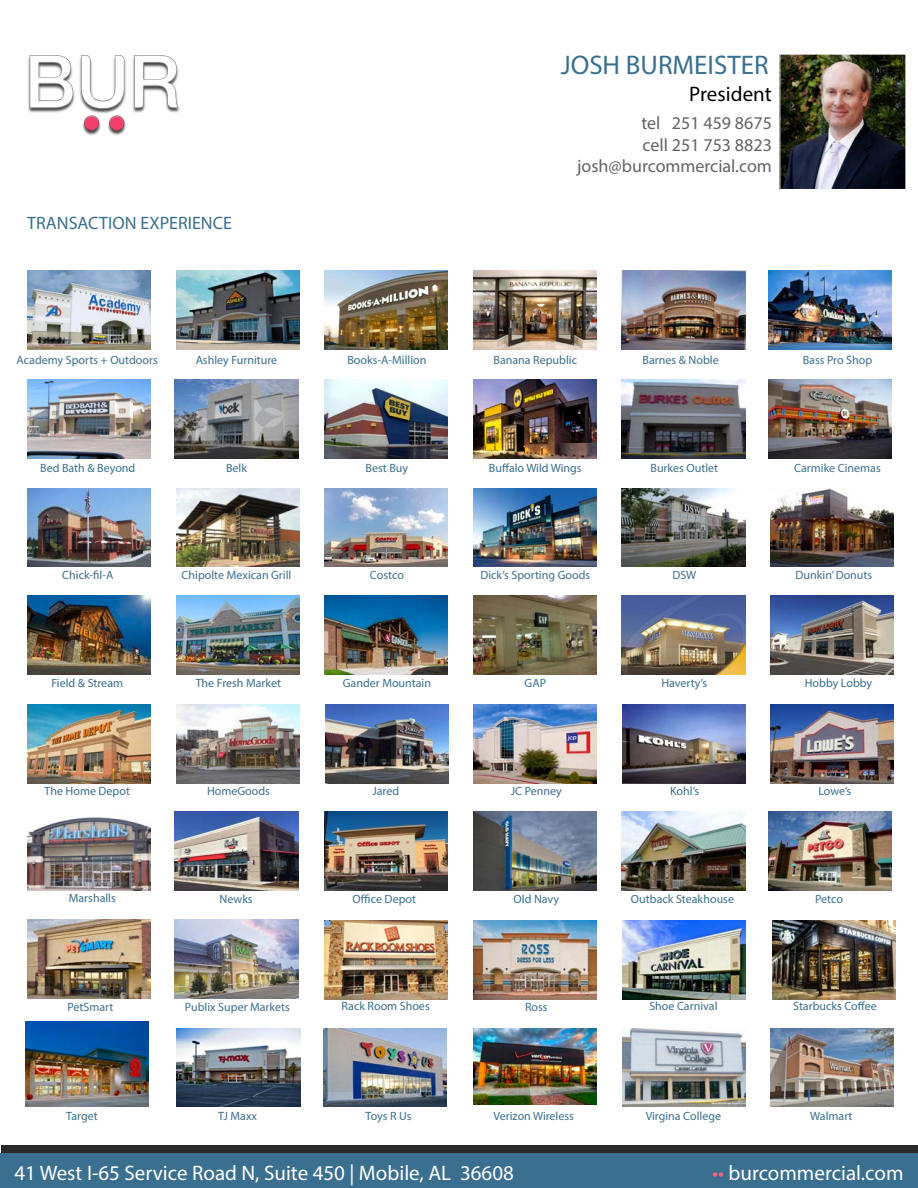
<style>
.page{position:relative;width:918px;height:1188px;background:#fff}
.page>*{position:absolute;margin:0;border:0;box-sizing:border-box;transform-origin:0 0}
.t1{font:27px "Myriad Pro";color:#3a6f8f}
.t2{font:21px "Myriad Pro";color:#fff}
.t3{font:21px "Myriad Pro";letter-spacing:.005em;color:#000}
.t4{font:18px "Myriad Pro";color:#636366}
.t5{font:18px "Myriad Pro";color:#3a6f8f}
.t6{font:12px "Myriad Pro";color:#3a6f8f}
.s1{color:#f3637c}
</style>
<div class="page">
<div style="left:1px;top:1145px;width:916px;height:9px;background:#2b292a"></div>
<div style="left:1px;top:1154px;width:917px;height:34px;background:#3a6f8f"></div>
<img style="left:782px;top:56px;width:122px;height:132px">
<div style="left:780px;top:54px;width:126px;height:136px;border:1px solid #fff"></div>
<img style="left:27px;top:271px;width:123px;height:78px">
<img style="left:176px;top:271px;width:124px;height:78px">
<img style="left:324px;top:271px;width:123px;height:78px">
<img style="left:473px;top:271px;width:124px;height:78px">
<img style="left:769px;top:271px;width:123px;height:78px">
<img style="left:622px;top:271px;width:123px;height:78px">
<img style="left:27px;top:380px;width:123px;height:78px">
<img style="left:175px;top:380px;width:123px;height:78px">
<img style="left:324px;top:380px;width:123px;height:78px">
<img style="left:473px;top:380px;width:124px;height:78px">
<img style="left:622px;top:380px;width:123px;height:78px">
<img style="left:769px;top:380px;width:123px;height:78px">
<img style="left:27px;top:488px;width:123px;height:79px">
<img style="left:176px;top:488px;width:124px;height:79px">
<img style="left:324px;top:488px;width:123px;height:79px">
<img style="left:473px;top:488px;width:124px;height:79px">
<img style="left:622px;top:488px;width:123px;height:79px">
<img style="left:770px;top:488px;width:123px;height:79px">
<img style="left:27px;top:596px;width:123px;height:78px">
<img style="left:176px;top:596px;width:124px;height:78px">
<img style="left:324px;top:596px;width:123px;height:78px">
<img style="left:473px;top:596px;width:124px;height:78px">
<img style="left:622px;top:596px;width:123px;height:78px">
<img style="left:770px;top:596px;width:123px;height:78px">
<img style="left:27px;top:704px;width:123px;height:79px">
<img style="left:176px;top:704px;width:124px;height:79px">
<img style="left:473px;top:705px;width:124px;height:78px">
<img style="left:623px;top:705px;width:123px;height:78px">
<img style="left:771px;top:704px;width:123px;height:79px">
<img style="left:474px;top:812px;width:123px;height:78px">
<img style="left:324px;top:920px;width:123px;height:79px">
<img style="left:27px;top:817px;width:123px;height:74px">
<img style="left:324px;top:812px;width:123px;height:78px">
<img style="left:769px;top:812px;width:123px;height:78px">
<img style="left:27px;top:920px;width:123px;height:79px">
<img style="left:175px;top:920px;width:123px;height:79px">
<img style="left:622px;top:812px;width:123px;height:78px">
<img style="left:177px;top:1028px;width:123px;height:79px">
<img style="left:323px;top:1028px;width:123px;height:79px">
<img style="left:474px;top:1028px;width:123px;height:77px">
<img style="left:623px;top:1028px;width:123px;height:79px">
<img style="left:770px;top:1028px;width:123px;height:79px">
<img style="left:26px;top:1021px;width:123px;height:86px">
<img style="left:772px;top:920px;width:123px;height:79px">
<img style="left:623px;top:920px;width:123px;height:79px">
<img style="left:473px;top:920px;width:124px;height:79px">
<img style="left:175px;top:812px;width:123px;height:78px">
<img style="left:325px;top:704px;width:124px;height:79px">
<img style="left:28px;top:55px;width:152px;height:80px">
<p class="t1" style="left:561px;top:49px;width:209px">JOSH BURMEISTER</p>
<p class="t3" style="left:689px;top:81px;width:84px">President</p>
<p class="t5" style="left:27px;top:212px;width:207px">TRANSACTION EXPERIENCE</p>
<p class="t6" style="left:17px;top:352px;width:143px">Academy Sports + Outdoors</p>
<p class="t6" style="left:196px;top:352px;width:83px">Ashley Furniture</p>
<p class="t4" style="left:641px;top:112px;width:132px">tel 251 459 8675</p>
<p class="t4" style="left:643px;top:134px;width:131px">cell 251 753 8823</p>
<p class="t4" style="left:577px;top:155px;width:196px">josh@burcommercial.com</p>
<p class="t6" style="left:347px;top:352px;width:81px">Books-A-Million</p>
<p class="t6" style="left:494px;top:352px;width:85px">Banana Republic</p>
<p class="t6" style="left:643px;top:352px;width:78px">Barnes &amp; Noble</p>
<p class="t6" style="left:803px;top:352px;width:71px">Bass Pro Shop</p>
<p class="t6" style="left:40px;top:460px;width:97px">Bed Bath &amp; Beyond</p>
<p class="t6" style="left:226px;top:460px;width:23px">Belk</p>
<p class="t6" style="left:366px;top:460px;width:44px">Best Buy</p>
<p class="t6" style="left:489px;top:460px;width:94px">Buffalo Wild Wings</p>
<p class="t6" style="left:651px;top:460px;width:69px">Burkes Outlet</p>
<p class="t6" style="left:794px;top:460px;width:88px">Carmike Cinemas</p>
<p class="t6" style="left:62px;top:568px;width:53px">Chick-fil-A</p>
<p class="t6" style="left:182px;top:568px;width:111px">Chipolte Mexican Grill</p>
<p class="t6" style="left:370px;top:568px;width:35px">Costco</p>
<p class="t6" style="left:480px;top:568px;width:111px">Dick’s Sporting Goods</p>
<p class="t6" style="left:672px;top:568px;width:26px">DSW</p>
<p class="t6" style="left:795px;top:568px;width:78px">Dunkin’ Donuts</p>
<p class="t6" style="left:51px;top:676px;width:73px">Field &amp; Stream</p>
<p class="t6" style="left:196px;top:676px;width:87px">The Fresh Market</p>
<p class="t6" style="left:343px;top:676px;width:90px">Gander Mountain</p>
<p class="t6" style="left:525px;top:676px;width:23px">GAP</p>
<p class="t6" style="left:661px;top:676px;width:47px">Haverty’s</p>
<p class="t6" style="left:805px;top:676px;width:69px">Hobby Lobby</p>
<p class="t6" style="left:45px;top:783px;width:87px">The Home Depot</p>
<p class="t6" style="left:207px;top:783px;width:64px">HomeGoods</p>
<p class="t6" style="left:511px;top:784px;width:53px">JC Penney</p>
<p class="t6" style="left:670px;top:784px;width:31px">Kohl’s</p>
<p class="t6" style="left:818px;top:783px;width:34px">Lowe’s</p>
<p class="t6" style="left:372px;top:784px;width:28px">Jared</p>
<p class="t6" style="left:69px;top:891px;width:49px">Marshalls</p>
<p class="t6" style="left:353px;top:891px;width:65px">Office Depot</p>
<p class="t6" style="left:514px;top:891px;width:47px">Old Navy</p>
<p class="t6" style="left:815px;top:891px;width:29px">Petco</p>
<p class="t6" style="left:220px;top:891px;width:35px">Newks</p>
<p class="t6" style="left:631px;top:891px;width:105px">Outback Steakhouse</p>
<p class="t6" style="left:68px;top:1000px;width:47px">PetSmart</p>
<p class="t6" style="left:185px;top:1000px;width:107px">Publix Super Markets</p>
<p class="t6" style="left:342px;top:999px;width:90px">Rack Room Shoes</p>
<p class="t6" style="left:525px;top:1000px;width:24px">Ross</p>
<p class="t6" style="left:649px;top:999px;width:70px">Shoe Carnival</p>
<p class="t6" style="left:793px;top:999px;width:85px">Starbucks Coffee</p>
<p class="t6" style="left:66px;top:1108px;width:33px">Target</p>
<p class="t6" style="left:218px;top:1108px;width:41px">TJ Maxx</p>
<p class="t6" style="left:366px;top:1108px;width:47px">Toys R Us</p>
<p class="t6" style="left:494px;top:1108px;width:82px">Verizon Wireless</p>
<p class="t6" style="left:646px;top:1108px;width:77px">Virgina College</p>
<p class="t6" style="left:810px;top:1108px;width:44px">Walmart</p>
<p class="t2" style="left:14px;top:1160px;width:501px">41 West I-65 Service Road N, Suite 450 | Mobile, AL 36608</p>
<p class="t2" style="left:712px;top:1160px;width:193px"><span class="s1">••</span> burcommercial.com</p>
</div>
